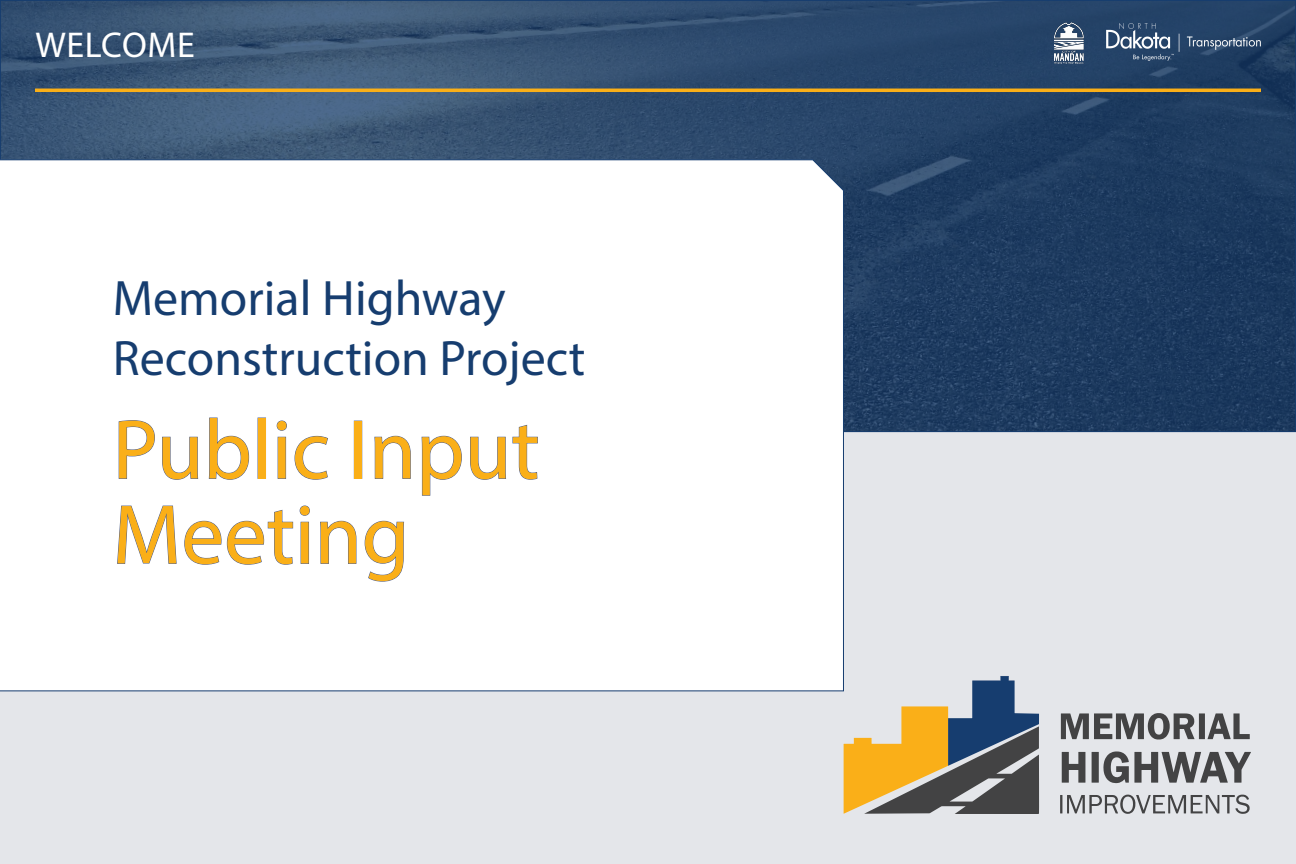
<style>
.page{position:relative;width:1296px;height:864px;background:#fff}
.page>*{position:absolute;margin:0;border:0;box-sizing:border-box;transform-origin:0 0}
.t1{font:85px/85px "Myriad Pro";color:#faaf18}
.t2{font:50px/60px "Myriad Pro";color:#163d6f}
.t3{font:36px "Myriad Pro";letter-spacing:.02em;color:#fff}
</style>
<div class="page">
<div style="left:0;top:432px;width:1296px;height:432px;background:#e4e6ea"></div>
<img style="left:2px;top:2px;width:1292px;height:428px">
<img style="left:1047px;top:14px;width:42px;height:62px">
<img style="left:1106px;top:24px;width:155px;height:36px">
<svg style="left:843px;top:676px;width:196px;height:138px"></svg>
<svg style="left:1062px;top:751px;width:189px;height:32px"></svg>
<svg style="left:1061px;top:713px;width:189px;height:27px"></svg>
<svg style="left:1060px;top:795px;width:190px;height:19px"></svg>
<svg style="left:0;top:159px;width:844px;height:532px"></svg>
<hr style="left:35px;top:89px;width:1226px;height:3px;background:#faaf18">
<svg style="left:118px;top:420px;width:37px;height:59px"></svg>
<svg style="left:162px;top:436px;width:37px;height:44px;background:#e6e8ee"></svg>
<svg style="left:208px;top:417px;width:41px;height:63px"></svg>
<div style="left:258px;top:418px;width:8px;height:61px;border:1px solid #4d5c85"></div>
<svg style="left:276px;top:420px;width:11px;height:59px"></svg>
<svg style="left:294px;top:435px;width:35px;height:45px;background:#ebedf1"></svg>
<div style="left:354px;top:421px;width:8px;height:58px;border:1px solid #4d5c85"></div>
<svg style="left:374px;top:435px;width:37px;height:44px;background:#e6e8ee"></svg>
<svg style="left:421px;top:435px;width:41px;height:61px;background:#eaecf0"></svg>
<svg style="left:470px;top:424px;width:68px;height:56px"></svg>
<svg style="left:117px;top:505px;width:60px;height:59px;background:#e7e9ef"></svg>
<svg style="left:184px;top:505px;width:126px;height:60px;background:#eceef2"></svg>
<svg style="left:320px;top:520px;width:37px;height:44px;background:#e6e8ee"></svg>
<svg style="left:364px;top:520px;width:41px;height:62px;background:#e8eaef"></svg>
<p class="t3" style="left:35px;top:23px;width:161px">WELCOME</p>
<p class="t2" style="left:113px;top:268px;width:474px">Memorial Highway<br>Reconstruction Project</p>
<p class="t1" style="left:113px;top:406px;width:428px">Public Input<br>Meeting</p>
</div>
